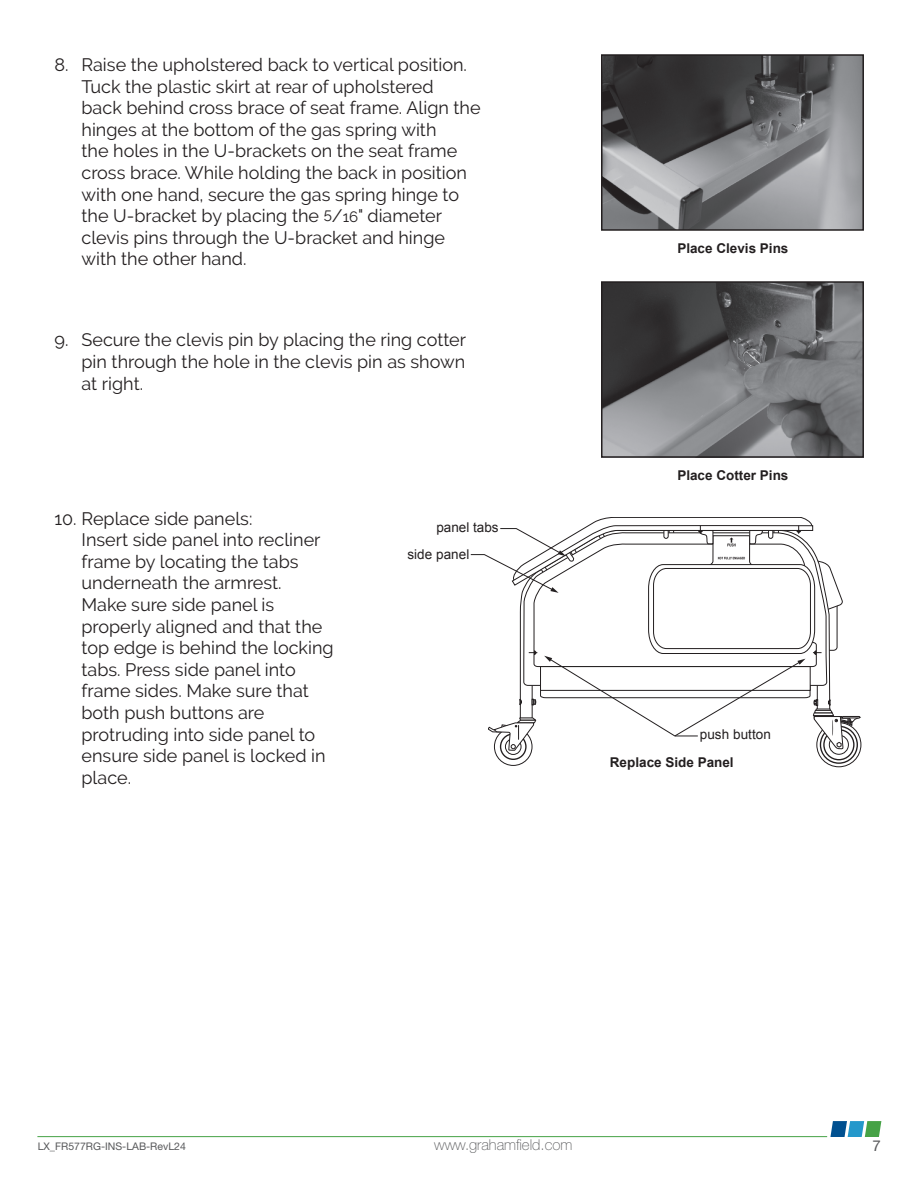
<style>
.page{position:relative;width:918px;height:1188px;background:#fff}
.page>*{position:absolute;margin:0;border:0;box-sizing:border-box;transform-origin:0 0}
.t1{font:18px/21.6px "Raleway";color:#231f20}
.t2{font:100 15px "Helvetica Neue LT Std";color:#57585a}
.t3{font:15px "Helvetica Neue LT Std";color:#57585a}
.t4{font:700 13.5px "Arial";color:#231f20}
.t5{font:13.5px/26.8px "Arial";color:#231f20}
.t6{font:10.5px "Helvetica Neue LT Std";color:#57585a}
.s1{font-size:15px}
</style>
<div class="page">
<img style="left:604px;top:57px;width:257px;height:171px">
<img style="left:604px;top:284px;width:257px;height:171px">
<div style="left:601px;top:54px;width:263px;height:177px;border:2px solid #231f20"></div>
<div style="left:601px;top:281px;width:263px;height:177px;border:2px solid #231f20"></div>
<svg style="left:817px;top:723px;width:44px;height:44px"></svg>
<div style="left:817px;top:722px;width:44px;height:45px;border:1px solid #231f20;border-radius:50%"></div>
<svg style="left:820px;top:726px;width:37px;height:37px"></svg>
<div style="left:820px;top:726px;width:38px;height:38px;border:1px solid #231f20;border-radius:50%"></div>
<svg style="left:824px;top:730px;width:30px;height:30px"></svg>
<div style="left:823px;top:729px;width:32px;height:31px;border:1px solid #231f20;border-radius:50%"></div>
<svg style="left:829px;top:735px;width:19px;height:19px"></svg>
<div style="left:829px;top:735px;width:20px;height:20px;border:1px solid #231f20;border-radius:50%"></div>
<svg style="left:494px;top:728px;width:38px;height:37px"></svg>
<div style="left:494px;top:728px;width:38px;height:38px;border:1px solid #231f20;border-radius:50%"></div>
<svg style="left:501px;top:734px;width:25px;height:25px"></svg>
<div style="left:500px;top:733px;width:27px;height:27px;border:1px solid #231f20;border-radius:50%"></div>
<svg style="left:505px;top:739px;width:16px;height:15px"></svg>
<div style="left:505px;top:739px;width:16px;height:16px;border:1px solid #231f20;border-radius:50%"></div>
<svg style="left:470px;top:517px;width:390px;height:234px"></svg>
<hr style="left:37px;top:1136px;width:790px;height:1px;background:#46a246">
<svg style="left:830px;top:1121px;width:51px;height:16px"></svg>
<p class="t1" style="left:82px;top:54px;width:401px;text-indent:-27px">8. Raise the upholstered back to vertical position.<br>Tuck the plastic skirt at rear of upholstered<br>back behind cross brace of seat frame. Align the hinges at the bottom of the gas spring with<br>the holes in the U-brackets on the seat frame cross brace. While holding the back in position with one hand, secure the gas spring hinge to the U-bracket by placing the <sup>5</sup>/<span class="s1">16</span>" diameter clevis pins through the U-bracket and hinge with the other hand.</p>
<p class="t1" style="left:82px;top:329px;width:386px;text-align:justify;text-indent:-27px">9. Secure the clevis pin by placing the ring cotter pin through the hole in the clevis pin as shown at right.</p>
<p class="t1" style="left:82px;top:507px;width:254px;text-indent:-27px">10. Replace side panels:<br>Insert side panel into recliner frame by locating the tabs underneath the armrest.<br>Make sure side panel is properly aligned and that the top edge is behind the locking tabs. Press side panel into frame sides. Make sure that both push buttons are protruding into side panel to ensure side panel is locked in place.</p>
<p class="t5" style="left:407px;top:514px;width:93px;text-indent:29px">panel tabs side panel</p>
<p class="t4" style="left:677px;top:239px;width:113px">Place Clevis Pins</p>
<p class="t4" style="left:677px;top:467px;width:113px">Place Cotter Pins</p>
<p class="t5" style="left:700px;top:721px;width:72px">push button</p>
<p class="t4" style="left:610px;top:753px;width:125px">Replace Side Panel</p>
<p class="t6" style="left:38px;top:1140px;width:150px">LX_FR577RG-INS-LAB-RevL24</p>
<p class="t2" style="left:434px;top:1136px;width:140px">www.grahamfield.com</p>
<p class="t3" style="left:872px;top:1137px;width:10px">7</p>
</div>
